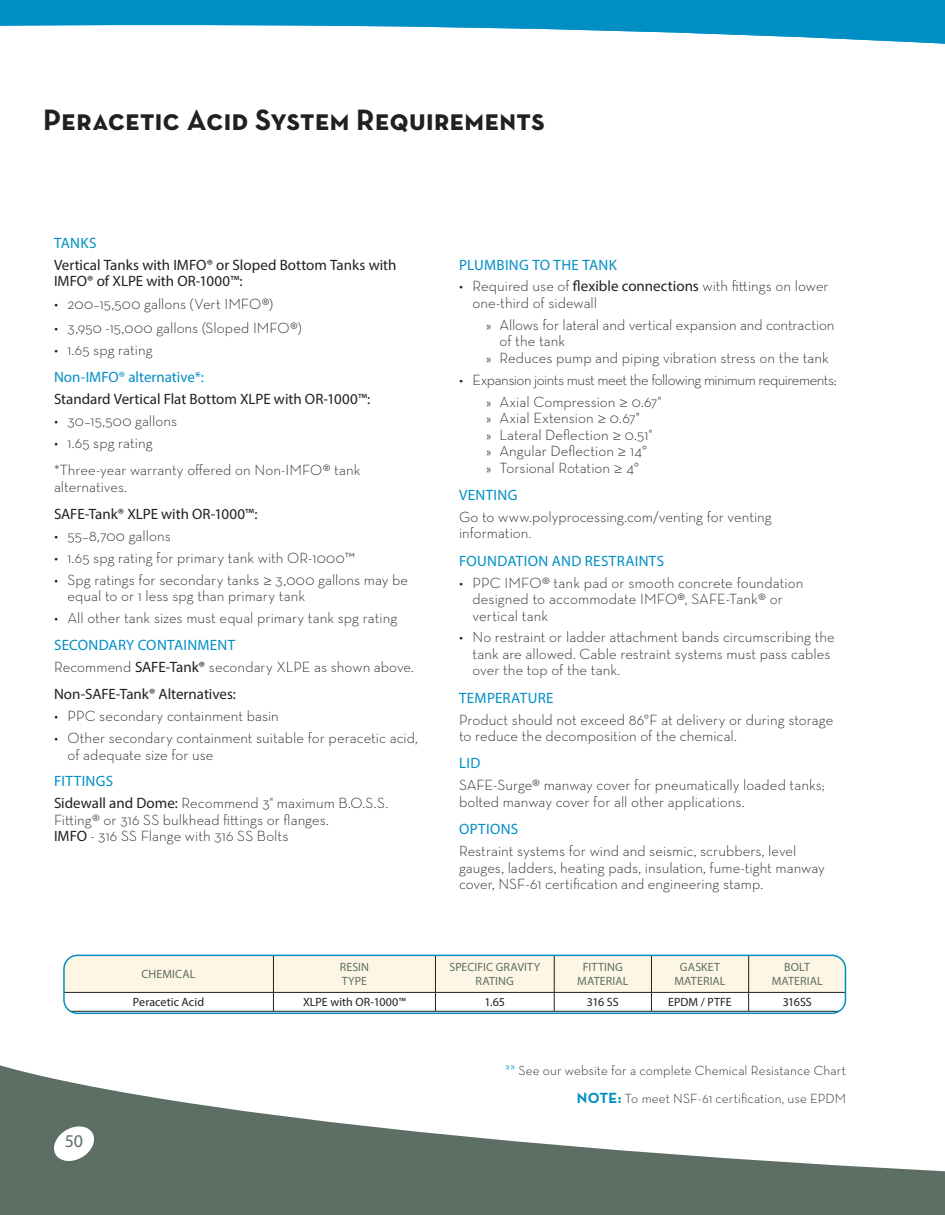
<style>
.page{position:relative;width:945px;height:1215px;background:#fff}
.page>*{position:absolute;margin:0;border:0;box-sizing:border-box;transform-origin:0 0}
.t1{font:700 30px "Neutraface Text";letter-spacing:.005em;color:#231f20}
.t2{font:18px "Myriad Pro";color:#5d6e65}
.Ch_text_small{font:300 15px/16.5px "Neutraface Text";color:#231f20}
.Ch_text_small-2{font:15px/16.5px "Myriad Pro";color:#231f20}
.Ch_text_small_subhead{font:15px "Myriad Pro";letter-spacing:.02em;color:#008fc5}
.Ch_text_small-3{font:300 15px "Neutraface Text";letter-spacing:-.035em;color:#231f20}
.Ch_text_small-4{font:15px "Myriad Pro";color:#008fc5}
.Ch_tank_components{font:300 13.5px "Neutraface Text";letter-spacing:.005em;color:#231f20}
.t3{font:12px/13.5px "Myriad Pro";letter-spacing:.01em;color:#5d6e65;text-align:center}
.t4{font:12px "Myriad Pro";letter-spacing:.005em;color:#231f20}
.s1{font-family:"Myriad Pro"}
.s2{font-family:"Myriad Pro";font-weight:400}
.s3{font-weight:700;font-size:15px;color:#008fc5}
</style>
<div class="page">
<svg style="left:0;top:1065px;width:945px;height:150px;fill:#5d6e65"></svg>
<svg style="left:51px;top:1124px;width:46px;height:39px"></svg>
<svg style="left:0;top:0;width:945px;height:44px;fill:#008fc5"></svg>
<svg style="left:65px;top:955px;width:780px;height:56px"></svg>
<hr style="left:64px;top:1011px;width:209px;height:1px;background:#231f20">
<hr style="left:749px;top:1011px;width:96px;height:1px;background:#231f20">
<div style="left:63px;top:955px;width:783px;height:59px;border:2px solid #008fc5;border-radius:14px"></div>
<p class="t1" style="left:43px;top:101px;width:503px">Peracetic Acid System Requirements</p>
<p class="Ch_text_small_subhead" style="left:54px;top:233px;width:44px">TANKS</p>
<p class="Ch_text_small-2" style="left:54px;top:256px;width:344px">Vertical Tanks with IMFO® or Sloped Bottom Tanks with<br>IMFO® of XLPE with OR-1000™:</p>
<p class="Ch_text_small" style="left:54px;top:296px;width:221px">• 200–15,500 gallons (Vert IMFO®)</p>
<p class="Ch_text_small" style="left:54px;top:319px;width:249px">• 3,950 -15,000 gallons (Sloped IMFO®)</p>
<p class="Ch_text_small" style="left:54px;top:341px;width:100px">• 1.65 spg rating</p>
<p class="Ch_text_small-4" style="left:54px;top:368px;width:151px">Non-IMFO® alternative*:</p>
<p class="Ch_text_small-2" style="left:54px;top:390px;width:318px">Standard Vertical Flat Bottom XLPE with OR-1000™:</p>
<p class="Ch_text_small" style="left:54px;top:412px;width:125px">• 30–15,500 gallons</p>
<p class="Ch_text_small" style="left:54px;top:434px;width:100px">• 1.65 spg rating</p>
<p class="Ch_text_small" style="left:54px;top:461px;width:308px">*Three-year warranty offered on Non-IMFO® tank alternatives.</p>
<p class="Ch_text_small-2" style="left:54px;top:505px;width:205px">SAFE-Tank® XLPE with OR-1000™:</p>
<p class="Ch_text_small" style="left:54px;top:527px;width:118px">• 55–8,700 gallons</p>
<p class="Ch_text_small" style="left:54px;top:549px;width:303px">• 1.65 spg rating for primary tank with OR-1000™</p>
<p class="Ch_text_small" style="left:68px;top:571px;width:342px;text-indent:-14px">• Spg ratings for secondary tanks <span class="s1">≥</span> 3,000 gallons may be equal to or 1 less spg than primary tank</p>
<p class="Ch_text_small" style="left:54px;top:609px;width:345px">• All other tank sizes must equal primary tank spg rating</p>
<p class="Ch_text_small_subhead" style="left:54px;top:636px;width:183px">SECONDARY CONTAINMENT</p>
<p class="Ch_text_small" style="left:54px;top:659px;width:361px">Recommend <span class="s2">SAFE-Tank®</span> secondary XLPE as shown above.</p>
<p class="Ch_text_small-2" style="left:54px;top:686px;width:183px">Non-SAFE-Tank® Alternatives:</p>
<p class="Ch_text_small" style="left:54px;top:708px;width:226px">• PPC secondary containment basin</p>
<p class="Ch_text_small" style="left:68px;top:730px;width:352px;text-indent:-14px">• Other secondary containment suitable for peracetic acid, of adequate size for use</p>
<p class="Ch_text_small_subhead" style="left:54px;top:772px;width:61px">FITTINGS</p>
<p class="Ch_text_small" style="left:54px;top:794px;width:336px"><span class="s2">Sidewall and Dome:</span> Recommend 3" maximum B.O.S.S.<br>Fitting® or 316 SS bulkhead fittings or flanges.</p>
<p class="Ch_text_small" style="left:54px;top:827px;width:236px"><span class="s2">IMFO</span> - 316 SS Flange with 316 SS Bolts</p>
<p class="Ch_text_small_subhead" style="left:459px;top:255px;width:159px">PLUMBING TO THE TANK</p>
<p class="Ch_text_small" style="left:472px;top:278px;width:358px;text-indent:-14px">• Required use of <span class="s2">flexible connections</span> with fittings on lower one-third of sidewall</p>
<p class="Ch_text_small" style="left:500px;top:316px;width:337px;text-indent:-14px">» Allows for lateral and vertical expansion and contraction of the tank</p>
<p class="Ch_text_small" style="left:486px;top:349px;width:344px">» Reduces pump and piping vibration stress on the tank</p>
<p class="Ch_text_small-3" style="left:459px;top:370px;width:379px">• Expansion joints must meet the following minimum requirements:</p>
<p class="Ch_text_small" style="left:486px;top:393px;width:177px">» Axial Compression <span class="s1">≥</span> 0.67"</p>
<p class="Ch_text_small" style="left:486px;top:410px;width:155px">» Axial Extension <span class="s1">≥</span> 0.67"</p>
<p class="Ch_text_small" style="left:486px;top:426px;width:168px">» Lateral Deflection <span class="s1">≥</span> 0.51"</p>
<p class="Ch_text_small" style="left:486px;top:443px;width:163px">» Angular Deflection <span class="s1">≥</span> 14°</p>
<p class="Ch_text_small" style="left:486px;top:459px;width:155px">» Torsional Rotation <span class="s1">≥</span> 4°</p>
<p class="Ch_text_small_subhead" style="left:459px;top:486px;width:60px">VENTING</p>
<p class="Ch_text_small" style="left:459px;top:508px;width:314px">Go to www.polyprocessing.com/venting for venting information.</p>
<p class="Ch_text_small_subhead" style="left:459px;top:551px;width:207px">FOUNDATION AND RESTRAINTS</p>
<p class="Ch_text_small" style="left:472px;top:574px;width:333px;text-indent:-14px">• PPC IMFO® tank pad or smooth concrete foundation designed to accommodate IMFO®, SAFE-Tank® or vertical tank</p>
<p class="Ch_text_small" style="left:472px;top:629px;width:364px;text-indent:-14px">• No restraint or ladder attachment bands circumscribing the tank are allowed. Cable restraint systems must pass cables over the top of the tank.</p>
<p class="Ch_text_small_subhead" style="left:459px;top:689px;width:96px">TEMPERATURE</p>
<p class="Ch_text_small" style="left:459px;top:711px;width:376px">Product should not exceed 86°F at delivery or during storage to reduce the decomposition of the chemical.</p>
<p class="Ch_text_small_subhead" style="left:459px;top:754px;width:23px">LID</p>
<p class="Ch_text_small" style="left:459px;top:777px;width:367px">SAFE-Surge® manway cover for pneumatically loaded tanks; bolted manway cover for all other applications.</p>
<p class="Ch_text_small_subhead" style="left:459px;top:820px;width:61px">OPTIONS</p>
<p class="Ch_text_small" style="left:459px;top:842px;width:367px">Restraint systems for wind and seismic, scrubbers, level gauges, ladders, heating pads, insulation, fume-tight manway cover, NSF-61 certification and engineering stamp.</p>
<p class="t3" style="left:142px;top:967px;width:55px">CHEMICAL</p>
<p class="t3" style="left:340px;top:960px;width:31px;text-align:left">RESIN<br>TYPE</p>
<p class="t3" style="left:449px;top:960px;width:92px">SPECIFIC GRAVITY<br>RATING</p>
<p class="t3" style="left:577px;top:960px;width:53px">FITTING<br>MATERIAL</p>
<p class="t3" style="left:674px;top:960px;width:53px">GASKET<br>MATERIAL</p>
<p class="t3" style="left:772px;top:960px;width:53px">BOLT<br>MATERIAL</p>
<p class="t4" style="left:133px;top:995px;width:73px">Peracetic Acid</p>
<p class="t4" style="left:303px;top:995px;width:104px">XLPE with OR-1000™</p>
<p class="t4" style="left:485px;top:995px;width:22px">1.65</p>
<p class="t4" style="left:587px;top:995px;width:33px">316 SS</p>
<p class="t4" style="left:668px;top:995px;width:65px">EPDM / PTFE</p>
<p class="t4" style="left:783px;top:995px;width:31px">316SS</p>
<p class="t2" style="left:65px;top:1130px;width:20px">50</p>
<p class="Ch_tank_components" style="left:506px;top:1062px;width:342px"><sup>»»</sup> See our website for a complete Chemical Resistance Chart</p>
<p class="Ch_tank_components" style="left:577px;top:1090px;width:271px"><span class="s3">NOTE:</span> To meet NSF-61 certification, use EPDM</p>
</div>
